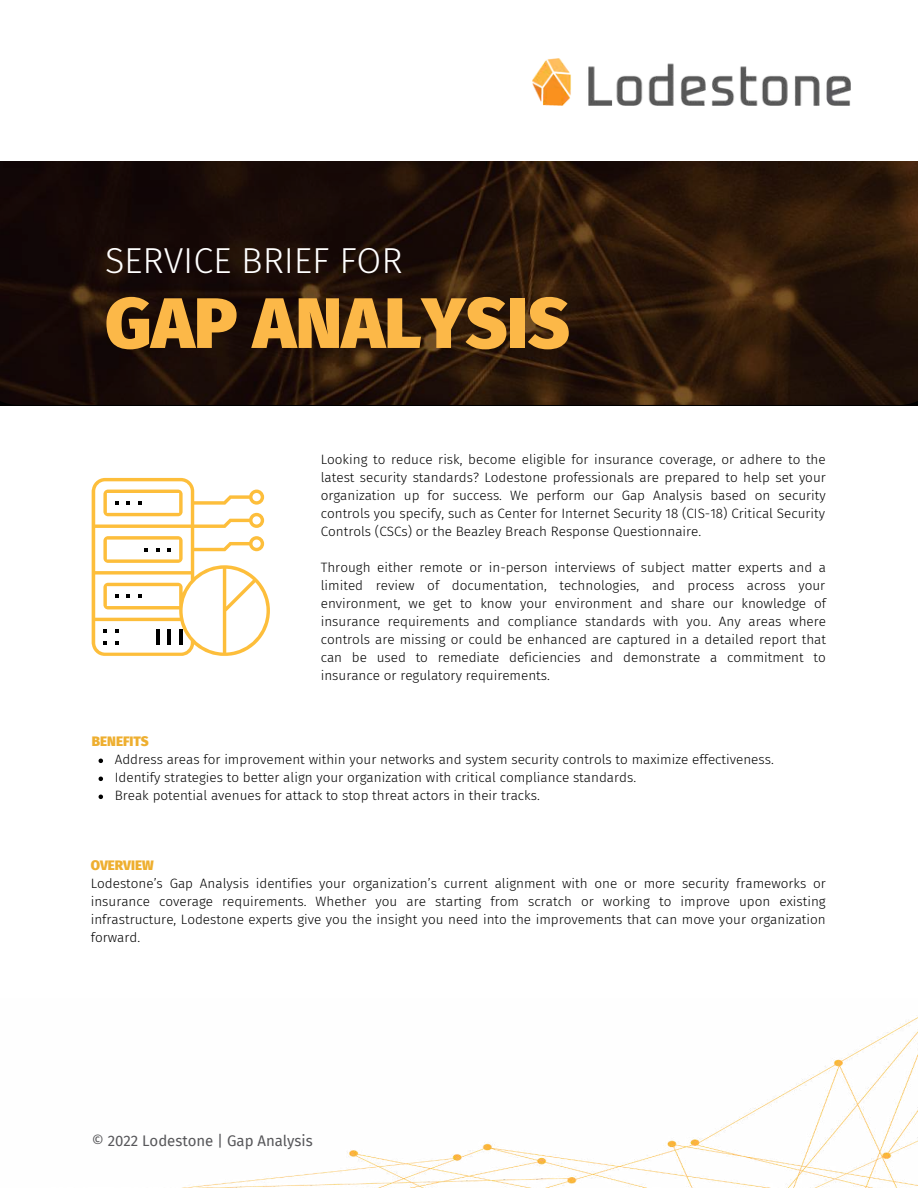
<style>
.page{position:relative;width:918px;height:1188px;background:#fff}
.page>*{position:absolute;margin:0;border:0;box-sizing:border-box;transform-origin:0 0}
.t1{font:900 71.4px "Fira Sans";letter-spacing:-.005em;color:#fcb848}
.t2{font:300 36px "Fira Sans";letter-spacing:-.005em;color:#fff}
.t3{font:15px "Fira Sans";letter-spacing:-.005em;color:#57575a}
.t4{font:300 13.5px/18px "Fira Sans";color:#000;text-align:justify}
.t5{font:900 13.5px "Fira Sans";color:#eeaf30}
</style>
<div class="page">
<img style="left:182px;top:1017px;width:736px;height:171px">
<img style="left:0;top:161px;width:918px;height:244px">
<img style="left:532px;top:58px;width:319px;height:47px">
<svg style="left:92px;top:478px;width:178px;height:178px"></svg>
<hr style="left:179px;top:629px;width:4px;height:15px;background:#000">
<svg style="left:99px;top:759px;width:4px;height:4px"></svg>
<svg style="left:99px;top:777px;width:4px;height:4px"></svg>
<svg style="left:99px;top:795px;width:4px;height:4px"></svg>
<h2 class="t2" style="left:105px;top:235px;width:299px">SERVICE BRIEF FOR</h2>
<h1 class="t1" style="left:105px;top:259px;width:466px">GAP ANALYSIS</h1>
<p class="t5" style="left:92px;top:729px;width:59px">BENEFITS</p>
<p class="t4" style="left:321px;top:450px;width:507px">Looking to reduce risk, become eligible for insurance coverage, or adhere to the latest security standards? Lodestone professionals are prepared to help set your organization up for success. We perform our Gap Analysis based on security controls you specify, such as Center for Internet Security 18 (CIS-18) Critical Security Controls (CSCs) or the Beazley Breach Response Questionnaire.</p>
<p class="t4" style="left:321px;top:558px;width:507px">Through either remote or in-person interviews of subject matter experts and a limited review of documentation, technologies, and process across your environment, we get to know your environment and share our knowledge of insurance requirements and compliance standards with you. Any areas where controls are missing or could be enhanced are captured in a detailed report that can be used to remediate deficiencies and demonstrate a commitment to insurance or regulatory requirements.</p>
<p class="t4" style="left:115px;top:750px;width:661px;text-align:left">Address areas for improvement within your networks and system security controls to maximize effectiveness.<br>Identify strategies to better align your organization with critical compliance standards.<br>Break potential avenues for attack to stop threat actors in their tracks.</p>
<p class="t5" style="left:91px;top:853px;width:64px">OVERVIEW</p>
<p class="t4" style="left:91px;top:874px;width:737px">Lodestone’s Gap Analysis identifies your organization’s current alignment with one or more security frameworks or insurance coverage requirements. Whether you are starting from scratch or working to improve upon existing infrastructure, Lodestone experts give you the insight you need into the improvements that can move your organization forward.</p>
<p class="t3" style="left:92px;top:1130px;width:222px">© 2022 Lodestone | Gap Analysis</p>
</div>
